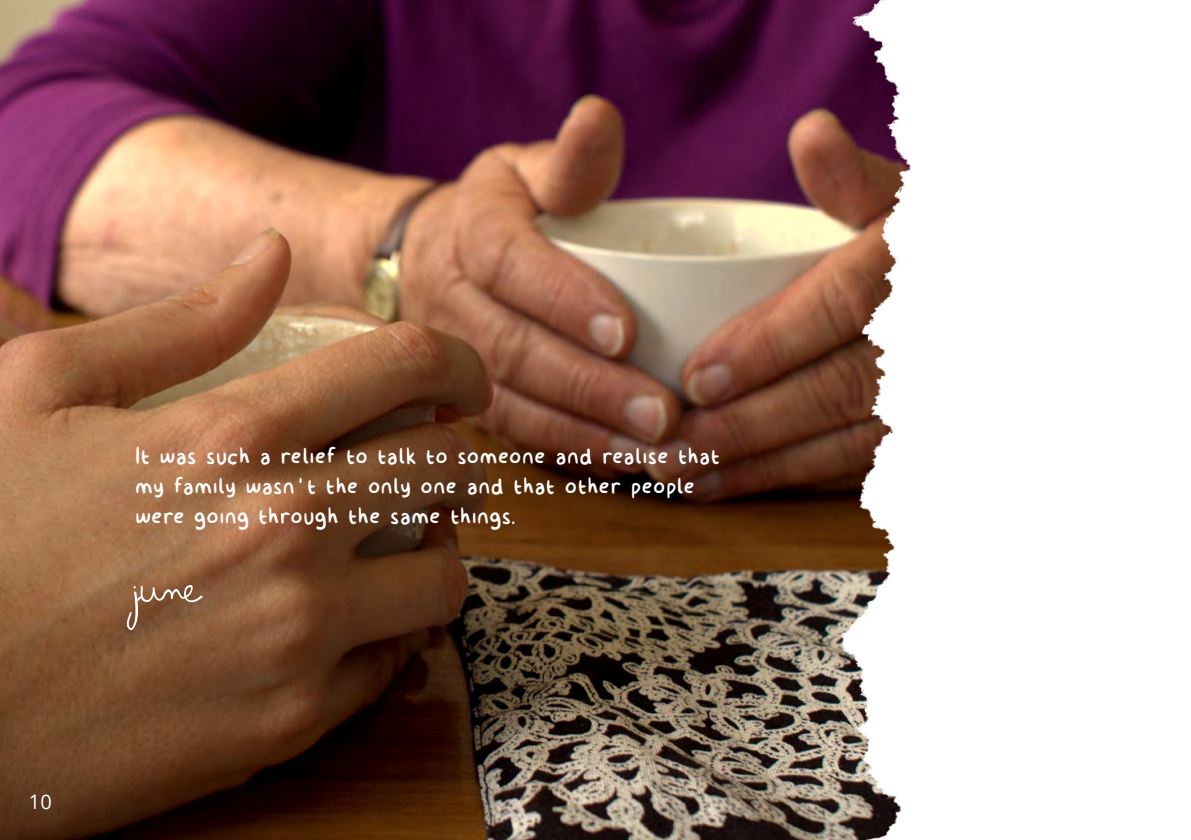
<style>
.page{position:relative;width:1191px;height:840px;background:#fff}
.page>*{position:absolute;margin:0;border:0;box-sizing:border-box;transform-origin:0 0}
.t1{font:62.4px "Arsenale White";color:#fff}
.t2{font:36px/30px "billy";letter-spacing:.015em;color:#fff}
.t3{font:20px "Open Sans";color:#fff}
</style>
<div class="page">
<img style="left:0;top:0;width:752px;height:839px">
<img style="left:752px;top:0;width:159px;height:839px">
<p class="t3" style="left:29px;top:787px;width:24px">10</p>
<p class="t2" style="left:135px;top:439px;width:586px">It was such a relief to talk to someone and realise that my family wasn’t the only one and that other people were going through the same things.</p>
<p class="t1" style="left:135px;top:543px;width:68px">JUNE</p>
</div>
